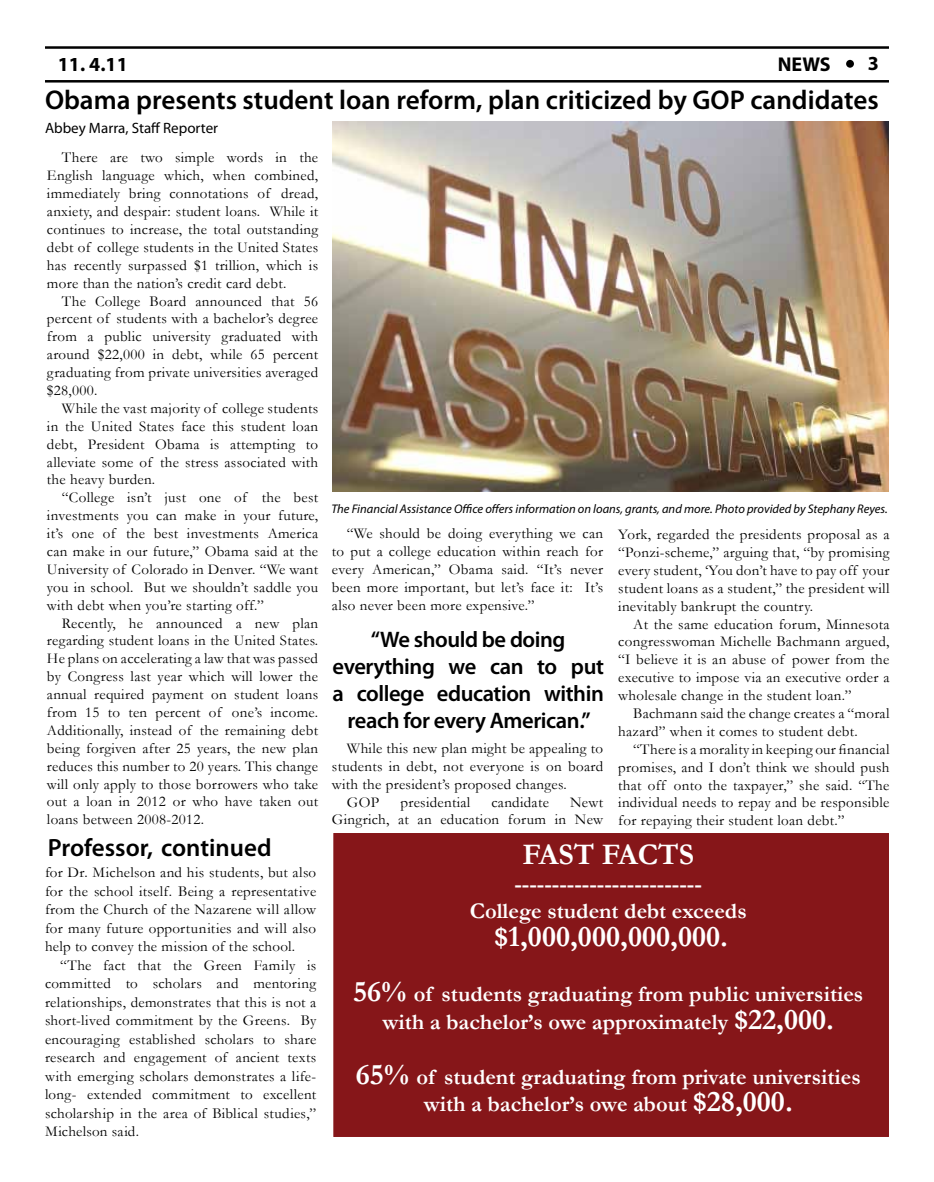
<style>
.page{position:relative;width:934px;height:1182px;background:#fff}
.page>*{position:absolute;margin:0;border:0;box-sizing:border-box;transform-origin:0 0}
.t1{font:700 30px "Garamond";color:#fff}
.t2{font:600 27.12px "Myriad Pro";color:#000}
.t3{font:600 25px "Myriad Pro";color:#000}
.t4{font:700 22.5px/27.5px "Garamond";color:#fff;text-align:center}
.t5{font:600 22.5px/27px "Myriad Pro";letter-spacing:-.02em;color:#000;text-align:center}
.t6{font:700 20px "Myriad Pro";color:#000}
.t7{font:15px/17.9px "Garamond";letter-spacing:.02em;color:#000;text-align:justify}
.t8{font:15px "Myriad Pro";color:#000}
.t9{font:italic 12.5px "Myriad Pro";color:#000}
.s1{font-size:30px}
</style>
<div class="page">
<hr style="left:45px;top:46px;width:844px;height:3px;background:#000">
<hr style="left:45px;top:80px;width:844px;height:2px;background:#000">
<div style="left:846px;top:60px;width:8px;height:8px;background:#000;border-radius:50%"></div>
<img style="left:332px;top:122px;width:557px;height:369px">
<div style="left:333px;top:832px;width:556px;height:304px;background:#861619;border:1px solid #861619"></div>
<h3 class="t6" style="left:58px;top:51px;width:71px">11. 4.11</h3>
<h3 class="t6" style="left:778px;top:51px;width:55px">NEWS</h3>
<h3 class="t6" style="left:868px;top:50px;width:13px">3</h3>
<h2 class="t2" style="left:45px;top:82px;width:835px">Obama presents student loan reform, plan criticized by GOP candidates</h2>
<p class="t8" style="left:45px;top:119px;width:175px">Abbey Marra, Staff Reporter</p>
<p class="t7" style="left:47px;top:148px;width:273px;text-indent:15px">There are two simple words in the English language which, when combined, immediately bring connotations of dread, anxiety, and despair: student loans. While it continues to increase, the total outstanding debt of college students in the United States has recently surpassed $1 trillion, which is more than the nation’s credit card debt.</p>
<p class="t7" style="left:47px;top:292px;width:273px;text-indent:15px">The College Board announced that 56 percent of students with a bachelor’s degree from a public university graduated with around $22,000 in debt, while 65 percent graduating from private universities averaged $28,000.</p>
<p class="t7" style="left:47px;top:399px;width:273px;text-indent:15px">While the vast majority of college students in the United States face this student loan debt, President Obama is attempting to alleviate some of the stress associated with the heavy burden.</p>
<p class="t7" style="left:47px;top:488px;width:273px;text-indent:15px">“College isn’t just one of the best investments you can make in your future, it’s one of the best investments America can make in our future,” Obama said at the University of Colorado in Denver. “We want you in school. But we shouldn’t saddle you with debt when you’re starting off.”</p>
<p class="t7" style="left:47px;top:613px;width:273px;text-indent:15px">Recently, he announced a new plan regarding student loans in the United States.<br>He plans on accelerating a law that was passed by Congress last year which will lower the annual required payment on student loans from 15 to ten percent of one’s income.<br>Additionally, instead of the remaining debt being forgiven after 25 years, the new plan reduces this number to 20 years. This change will only apply to those borrowers who take out a loan in 2012 or who have taken out loans between 2008-2012.</p>
<p class="t9" style="left:331px;top:500px;width:558px">The Financial Assistance Office offers information on loans, grants, and more. Photo provided by Stephany Reyes.</p>
<p class="t7" style="left:332px;top:524px;width:273px;text-indent:15px">“We should be doing everything we can to put a college education within reach for every American,” Obama said. “It’s never been more important, but let’s face it: It’s also never been more expensive.”</p>
<h3 class="t5" style="left:333px;top:625px;width:273px">“We should be doing everything we can to put a college education within reach for every American.”</h3>
<p class="t7" style="left:347px;top:739px;width:258px">While this new plan might be appealing to</p>
<p class="t7" style="left:332px;top:756px;width:273px">students in debt, not everyone is on board</p>
<p class="t7" style="left:332px;top:774px;width:236px">with the president’s proposed changes.</p>
<p class="t7" style="left:347px;top:792px;width:34px">GOP</p>
<p class="t7" style="left:400px;top:792px;width:71px">presidential</p>
<p class="t7" style="left:491px;top:792px;width:59px">candidate</p>
<p class="t7" style="left:332px;top:792px;width:273px;text-align:right">Newt<br>Gingrich, at an education forum in New</p>
<p class="t7" style="left:618px;top:525px;width:273px">York, regarded the presidents proposal as a “Ponzi-scheme,” arguing that, “by promising every student, ‘You don’t have to pay off your student loans as a student,” the president will inevitably bankrupt the country.</p>
<p class="t7" style="left:618px;top:614px;width:273px;text-indent:15px">At the same education forum, Minnesota congresswoman Michelle Bachmann argued, “I believe it is an abuse of power from the executive to impose via an executive order a wholesale change in the student loan.”</p>
<p class="t7" style="left:618px;top:704px;width:273px;text-indent:15px">Bachmann said the change creates a “moral hazard” when it comes to student debt.</p>
<p class="t7" style="left:618px;top:740px;width:273px;text-indent:15px">“There is a morality in keeping our financial promises, and I don’t think we should push that off onto the taxpayer,” she said. “The individual needs to repay and be responsible for repaying their student loan debt.”</p>
<h3 class="t3" style="left:48px;top:831px;width:225px">Professor, continued</h3>
<h1 class="t1" style="left:522px;top:836px;width:173px">Fast Facts</h1>
<h3 class="t4" style="left:470px;top:869px;width:278px">-------------------------<br>College student debt exceeds</h3>
<h1 class="t1" style="left:494px;top:918px;width:235px">$1,000,000,000,000.</h1>
<h3 class="t4" style="left:353px;top:979px;width:511px"><span class="s1">56%</span> of students graduating from public universities with a bachelor’s owe approximately <span class="s1">$22,000.</span></h3>
<h3 class="t4" style="left:356px;top:1062px;width:506px"><span class="s1">65%</span> of student graduating from private universities with a bachelor’s owe about <span class="s1">$28,000.</span></h3>
<p class="t7" style="left:45px;top:863px;width:273px;line-height:18.5px">for Dr. Michelson and his students, but also for the school itself. Being a representative from the Church of the Nazarene will allow for many future opportunities and will also help to convey the mission of the school.</p>
<p class="t7" style="left:45px;top:955px;width:273px;line-height:18.5px;text-indent:15px">“The fact that the Green Family is committed to scholars and mentoring relationships, demonstrates that this is not a short-lived commitment by the Greens. By encouraging established scholars to share research and engagement of ancient texts with emerging scholars demonstrates a life&shy;long- extended commitment to excellent scholarship in the area of Biblical studies,” Michelson said.</p>
</div>
